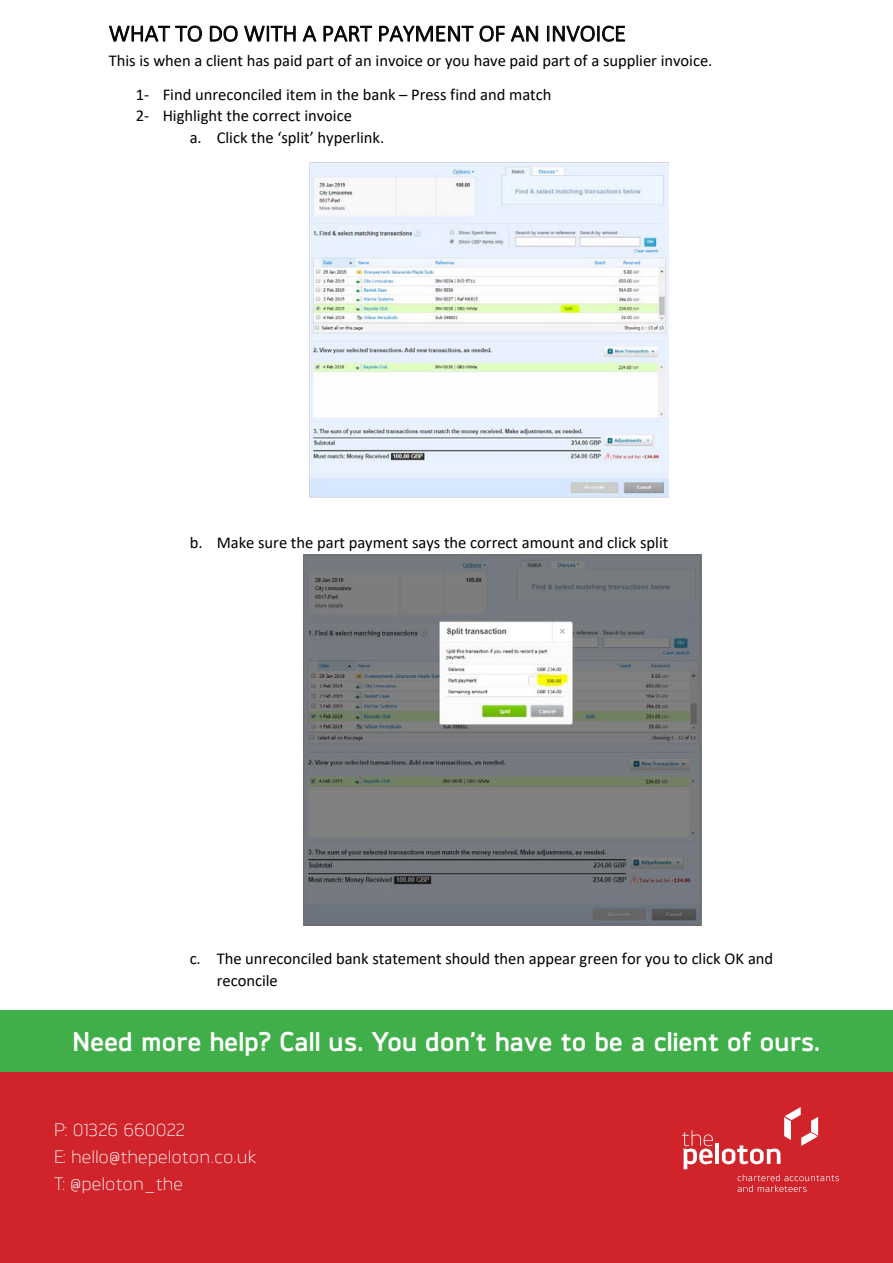
<style>
.page{position:relative;width:893px;height:1263px;background:#fff}
.page>*{position:absolute;margin:0;border:0;box-sizing:border-box;transform-origin:0 0}
.t1{font:800 27px "Brokman";color:#fff}
.t2{font:300 23.7px "Calibri";color:#000}
.t3{font:300 18px "Brokman";color:#fff}
.t4{font:16.5px/33.9px "Calibri";color:#000}
</style>
<div class="page">
<svg style="left:109px;top:25px;width:93px;height:17px"></svg>
<svg style="left:209px;top:25px;width:29px;height:17px"></svg>
<svg style="left:244px;top:25px;width:52px;height:17px"></svg>
<svg style="left:303px;top:25px;width:14px;height:17px"></svg>
<svg style="left:323px;top:25px;width:49px;height:17px"></svg>
<svg style="left:379px;top:25px;width:126px;height:17px"></svg>
<svg style="left:511px;top:25px;width:27px;height:17px"></svg>
<svg style="left:547px;top:25px;width:78px;height:17px"></svg>
<img style="left:309px;top:163px;width:359px;height:334px">
<img style="left:303px;top:555px;width:398px;height:370px">
<div style="left:0;top:1071px;width:893px;height:192px;background:#d1232a"></div>
<div style="left:0;top:1010px;width:893px;height:61px;background:#40ae49"></div>
<svg style="left:738px;top:1174px;width:101px;height:18px"></svg>
<hr style="left:715px;top:1143px;width:4px;height:21px;background:#fff">
<svg style="left:722px;top:1107px;width:96px;height:57px"></svg>
<svg style="left:682px;top:1130px;width:31px;height:39px"></svg>
<p class="t2" style="left:109px;top:19px;width:519px">WHAT TO DO WITH A PART PAYMENT OF AN INVOICE</p>
<p class="t4" style="left:136px;top:43px;width:578px;text-indent:-27px">This is when a client has paid part of an invoice or you have paid part of a supplier invoice.<br>1- Find unreconciled item in the bank – Press find and match</p>
<p class="t4" style="left:190px;top:105px;width:196px;line-height:21.9px;text-indent:-54px">2- Highlight the correct invoice<br>a. Click the ‘split’ hyperlink.</p>
<p class="t4" style="left:190px;top:525px;width:480px">b. Make sure the part payment says the correct amount and click split</p>
<p class="t4" style="left:217px;top:947px;width:558px;line-height:22px;text-indent:-27px">c. The unreconciled bank statement should then appear green for you to click OK and reconcile</p>
<p class="t1" style="left:73px;top:1026px;width:749px">Need more help? Call us. You don’t have to be a client of ours.</p>
<p class="t3" style="left:54px;top:1120px;width:133px">P: 01326 660022</p>
<p class="t3" style="left:54px;top:1147px;width:204px">E: hello@thepeloton.co.uk</p>
<p class="t3" style="left:54px;top:1174px;width:131px">T: @peloton_the</p>
</div>
